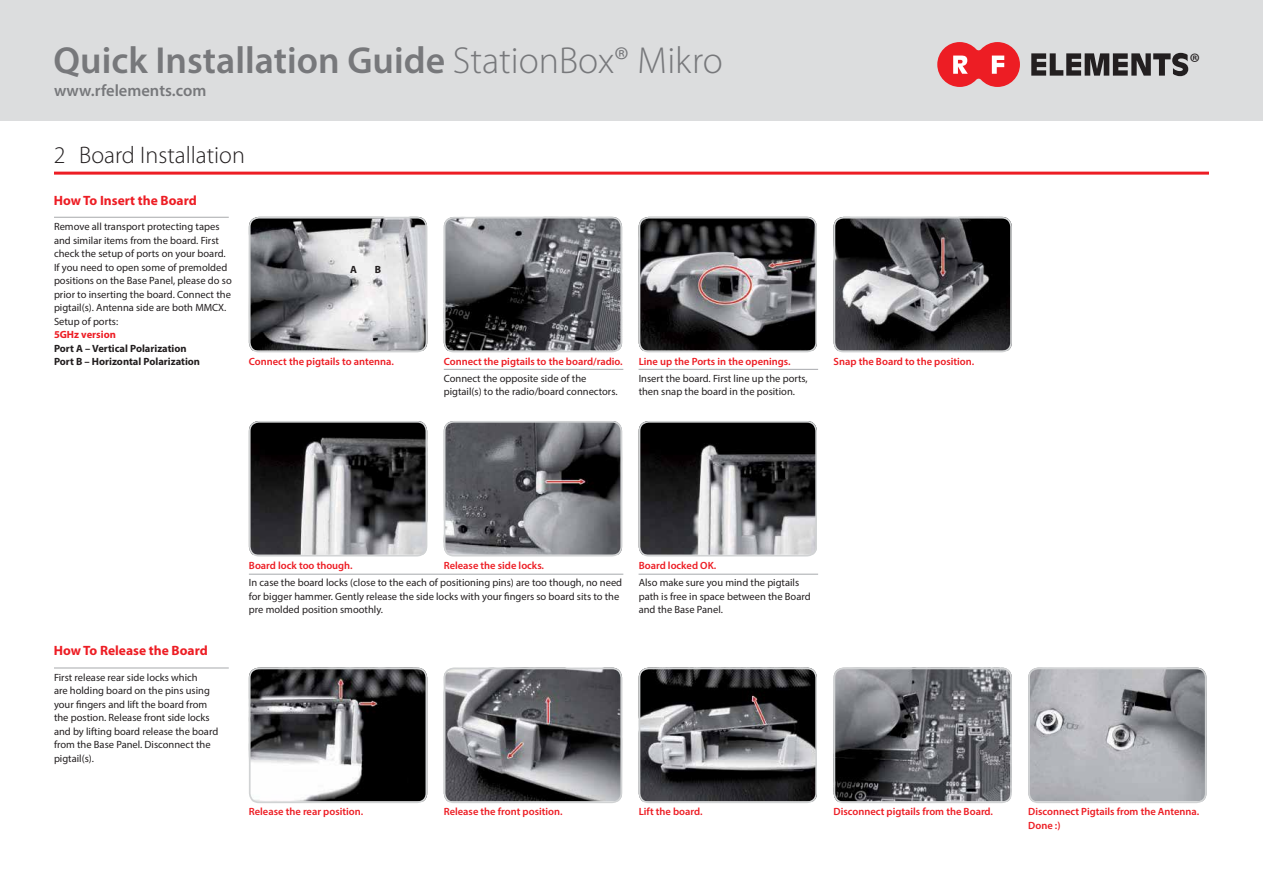
<style>
.page{position:relative;width:1263px;height:893px;background:#fff}
.page>*{position:absolute;margin:0;border:0;box-sizing:border-box;transform-origin:0 0}
.t1{font:600 37.8px "Myriad Pro";color:#77787b}
.t2{font:25.5px "Myriad Pro";color:#231f20}
.t3{font:300 24px "Myriad Pro";color:#231f20}
.t4{font:600 16.5px "Myriad Pro";color:#77787b}
.t5{font:700 13.5px "Myriad Pro";color:#ed1d24}
.t6{font:10.5px/13.5px "Myriad Pro";color:#231f20}
.t7{font:600 10.5px/13.5px "Myriad Pro";color:#ed1d24}
.t8{font:700 10.5px/13.5px "Myriad Pro";color:#231f20}
.t9{font:700 10.5px "Myriad Pro";color:#ed1d24}
.s1{font-weight:300}
</style>
<div class="page">
<img style="left:444px;top:217px;width:178px;height:134px">
<div style="left:444px;top:217px;width:178px;height:135px;border:2px solid #d1d3d4;border-radius:9px"></div>
<img style="left:836px;top:217px;width:176px;height:134px">
<div style="left:833px;top:217px;width:179px;height:135px;border:2px solid #d1d3d4;border-radius:9px"></div>
<img style="left:249px;top:217px;width:178px;height:134px">
<div style="left:249px;top:217px;width:178px;height:135px;border:2px solid #d1d3d4;border-radius:9px"></div>
<img style="left:639px;top:217px;width:178px;height:134px">
<div style="left:639px;top:217px;width:178px;height:135px;border:2px solid #d1d3d4;border-radius:9px"></div>
<img style="left:639px;top:421px;width:178px;height:134px">
<div style="left:639px;top:421px;width:178px;height:135px;border:2px solid #d1d3d4;border-radius:9px"></div>
<img style="left:444px;top:421px;width:178px;height:134px">
<div style="left:444px;top:421px;width:178px;height:135px;border:2px solid #d1d3d4;border-radius:9px"></div>
<img style="left:249px;top:421px;width:178px;height:134px">
<div style="left:249px;top:421px;width:178px;height:135px;border:2px solid #d1d3d4;border-radius:9px"></div>
<img style="left:836px;top:668px;width:175px;height:133px">
<div style="left:833px;top:668px;width:179px;height:135px;border:2px solid #d1d3d4;border-radius:9px"></div>
<img style="left:1030px;top:668px;width:176px;height:133px">
<div style="left:1028px;top:668px;width:178px;height:135px;border:2px solid #d1d3d4;border-radius:9px"></div>
<img style="left:639px;top:668px;width:178px;height:133px">
<div style="left:639px;top:668px;width:178px;height:135px;border:2px solid #d1d3d4;border-radius:9px"></div>
<img style="left:444px;top:668px;width:178px;height:133px">
<div style="left:444px;top:668px;width:178px;height:135px;border:2px solid #d1d3d4;border-radius:9px"></div>
<img style="left:249px;top:668px;width:178px;height:133px">
<div style="left:249px;top:668px;width:178px;height:135px;border:2px solid #d1d3d4;border-radius:9px"></div>
<hr style="left:54px;top:172px;width:1155px;height:3px;background:#ed1d24">
<div style="left:0;top:0;width:1263px;height:121px;background:#dcddde"></div>
<svg style="left:937px;top:42px;width:83px;height:45px"></svg>
<svg style="left:1031px;top:53px;width:157px;height:23px"></svg>
<hr style="left:639px;top:369px;width:179px;height:1px;background:#a7a9ac">
<hr style="left:639px;top:574px;width:179px;height:1px;background:#a7a9ac">
<hr style="left:444px;top:369px;width:179px;height:1px;background:#a7a9ac">
<hr style="left:249px;top:574px;width:374px;height:1px;background:#a7a9ac">
<hr style="left:54px;top:668px;width:175px;height:1px;background:#a7a9ac">
<hr style="left:54px;top:217px;width:175px;height:1px;background:#a7a9ac">
<h1 class="t1" style="left:54px;top:37px;width:671px">Quick Installation Guide <span class="s1">StationBox® Mikro</span></h1>
<h3 class="t4" style="left:54px;top:80px;width:154px">www.rfelements.com</h3>
<h3 class="t3" style="left:54px;top:141px;width:193px">2 Board Installation</h3>
<p class="t5" style="left:54px;top:191px;width:145px">How To Insert the Board</p>
<p class="t6" style="left:54px;top:220px;width:179px">Remove all transport protecting tapes and similar items from the board. First check the setup of ports on your board.<br>If you need to open some of premolded positions on the Base Panel, please do so prior to inserting the board. Connect the pigtail(s). Antenna side are both MMCX.<br>Setup of ports:</p>
<p class="t9" style="left:54px;top:328px;width:63px">5GHz version</p>
<p class="t8" style="left:54px;top:341px;width:148px">Port A – Vertical Polarization<br>Port B – Horizontal Polarization</p>
<p class="t8" style="left:350px;top:262px;width:8px">A</p>
<p class="t8" style="left:375px;top:262px;width:8px">B</p>
<p class="t7" style="left:249px;top:354px;width:147px">Connect the pigtails to antenna.</p>
<p class="t7" style="left:444px;top:354px;width:180px">Connect the pigtails to the board/radio.</p>
<p class="t6" style="left:444px;top:371px;width:175px">Connect the opposite side of the pigtail(s) to the radio/board connectors.</p>
<p class="t7" style="left:639px;top:354px;width:153px">Line up the Ports in the openings.</p>
<p class="t6" style="left:639px;top:371px;width:171px">Insert the board. First line up the ports, then snap the board in the position.</p>
<p class="t7" style="left:833px;top:354px;width:142px">Snap the Board to the position.</p>
<p class="t5" style="left:54px;top:642px;width:156px">How To Release the Board</p>
<p class="t6" style="left:54px;top:670px;width:166px">First release rear side locks which<br>are holding board on the pins using your fingers and lift the board from the postion. Release front side locks and by lifting board release the board from the Base Panel. Disconnect the pigtail(s).</p>
<p class="t7" style="left:249px;top:558px;width:105px">Board lock too though.</p>
<p class="t7" style="left:444px;top:558px;width:102px">Release the side locks.</p>
<p class="t7" style="left:639px;top:558px;width:79px">Board locked OK.</p>
<p class="t6" style="left:639px;top:576px;width:173px">Also make sure you mind the pigtails path is free in space between the Board and the Base Panel.</p>
<p class="t6" style="left:249px;top:576px;width:375px">In case the board locks (close to the each of positioning pins) are too though, no need for bigger hammer. Gently release the side locks with your fingers so board sits to the pre molded position smoothly.</p>
<h2 class="t2" style="left:1189px;top:47px;width:12px">®</h2>
<p class="t7" style="left:249px;top:805px;width:116px">Release the rear position.</p>
<p class="t7" style="left:444px;top:805px;width:120px">Release the front position.</p>
<p class="t7" style="left:639px;top:805px;width:66px">Lift the board.</p>
<p class="t7" style="left:833px;top:805px;width:161px">Disconnect pigtails from the Board.</p>
<p class="t7" style="left:1028px;top:805px;width:173px">Disconnect Pigtails from the Antenna.<br>Done :)</p>
</div>
